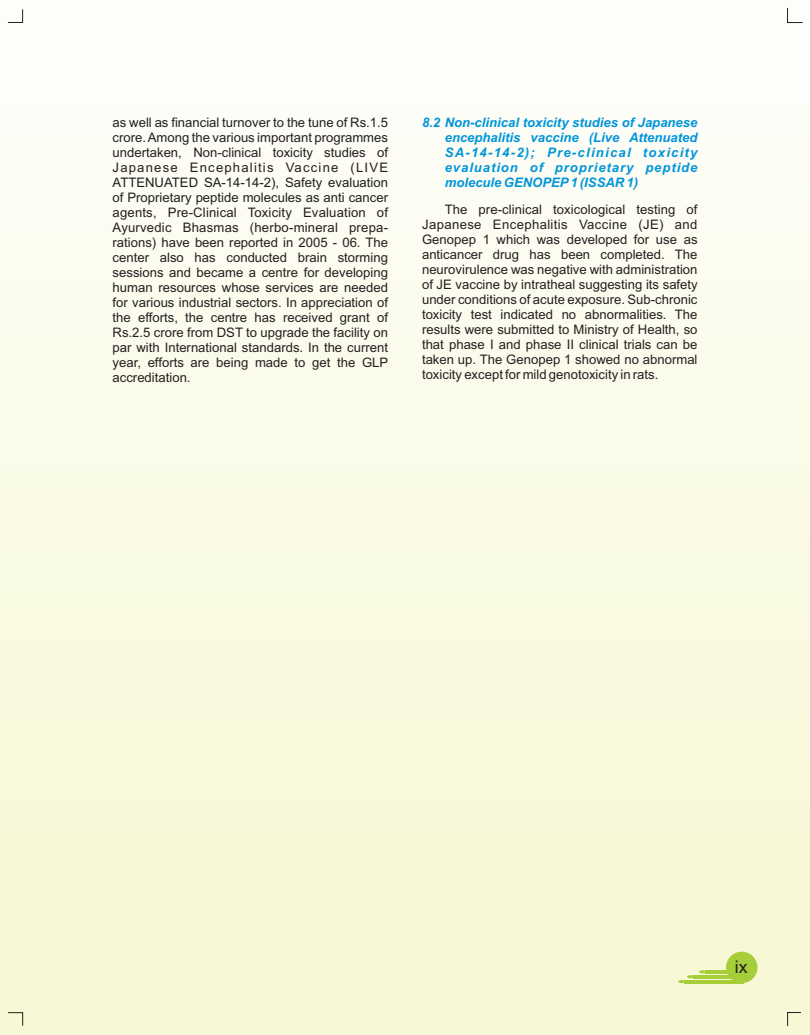
<style>
.page{position:relative;width:810px;height:1035px;background:#fff}
.page>*{position:absolute;margin:0;border:0;box-sizing:border-box;transform-origin:0 0}
.t1{font:17.5px "Arial";color:#231f20}
.t2{font:13.12px/15px "Arial";color:#231f20}
.t3{font:italic 700 13.12px/15px "Arial";letter-spacing:.07em;color:#0095d9;text-align:justify}
</style>
<div class="page">
<div style="left:0;top:0;width:810px;height:1035px;background:linear-gradient(to bottom,#fefefb,#f6f7d1)"></div>
<div style="left:726px;top:952px;width:32px;height:31px;background:#a6ce39;border-radius:50%"></div>
<hr style="left:694px;top:975px;width:37px;height:3px;background:#a6ce39">
<hr style="left:705px;top:970px;width:23px;height:4px;background:#a6ce39">
<hr style="left:685px;top:980px;width:59px;height:3px;background:#a6ce39">
<svg style="left:678px;top:970px;width:28px;height:13px"></svg>
<svg style="left:8px;top:9px;width:15px;height:14px"></svg>
<svg style="left:787px;top:8px;width:16px;height:15px"></svg>
<svg style="left:787px;top:1012px;width:14px;height:14px"></svg>
<svg style="left:8px;top:1012px;width:15px;height:14px"></svg>
<p class="t3" style="left:445px;top:116px;width:254px;text-indent:-23px">8.2 Non-clinical toxicity studies of Japanese encephalitis vaccine (Live Attenuated SA-14-14-2); Pre-clinical toxicity evaluation of proprietary peptide molecule GENOPEP1 (ISSAR 1)</p>
<p class="t2" style="left:113px;top:116px;width:277px;text-align:justify">as well as financial turnover to the tune of Rs.1.5 crore. Among the various important programmes undertaken, Non-clinical toxicity studies of Japanese Encephalitis Vaccine (LIVE ATTENUATED SA-14-14-2), Safety evaluation of Proprietary peptide molecules as anti cancer agents, Pre-Clinical Toxicity Evaluation of</p>
<p class="t2" style="left:445px;top:203px;width:254px">The pre-clinical toxicological testing of</p>
<p class="t2" style="left:113px;top:221px;width:277px">Ayurvedic Bhasmas (herbo-mineral prepa-</p>
<p class="t2" style="left:422px;top:218px;width:277px">Japanese Encephalitis Vaccine (JE) and<br>Genopep 1 which was developed for use as</p>
<p class="t2" style="left:113px;top:236px;width:277px">rations) have been reported in 2005 - 06. The center also has conducted brain storming</p>
<p class="t2" style="left:422px;top:248px;width:277px">anticancer drug has been completed. The</p>
<p class="t2" style="left:113px;top:266px;width:277px">sessions and became a centre for developing</p>
<p class="t2" style="left:422px;top:263px;width:277px">neurovirulence was negative with administration</p>
<p class="t2" style="left:113px;top:281px;width:277px">human resources whose services are needed</p>
<p class="t2" style="left:422px;top:278px;width:277px">of JE vaccine by intratheal suggesting its safety under conditions of acute exposure. Sub-chronic</p>
<p class="t2" style="left:113px;top:296px;width:277px">for various industrial sectors. In appreciation of</p>
<p class="t2" style="left:422px;top:308px;width:277px">toxicity test indicated no abnormalities. The</p>
<p class="t2" style="left:113px;top:311px;width:277px">the efforts, the centre has received grant of<br>Rs.2.5 crore from DST to upgrade the facility on</p>
<p class="t2" style="left:422px;top:323px;width:277px">results were submitted to Ministry of Health, so</p>
<p class="t2" style="left:113px;top:341px;width:277px">par with International standards. In the current</p>
<p class="t2" style="left:422px;top:338px;width:277px">that phase I and phase II clinical trials can be</p>
<p class="t2" style="left:113px;top:356px;width:277px">year, efforts are being made to get the GLP</p>
<p class="t2" style="left:422px;top:353px;width:277px">taken up. The Genopep 1 showed no abnormal</p>
<p class="t2" style="left:113px;top:371px;width:80px">accreditation.</p>
<p class="t2" style="left:422px;top:368px;width:238px">toxicity except for mild genotoxicity in rats.</p>
<h1 class="t1" style="left:735px;top:960px;width:14px">ix</h1>
</div>
